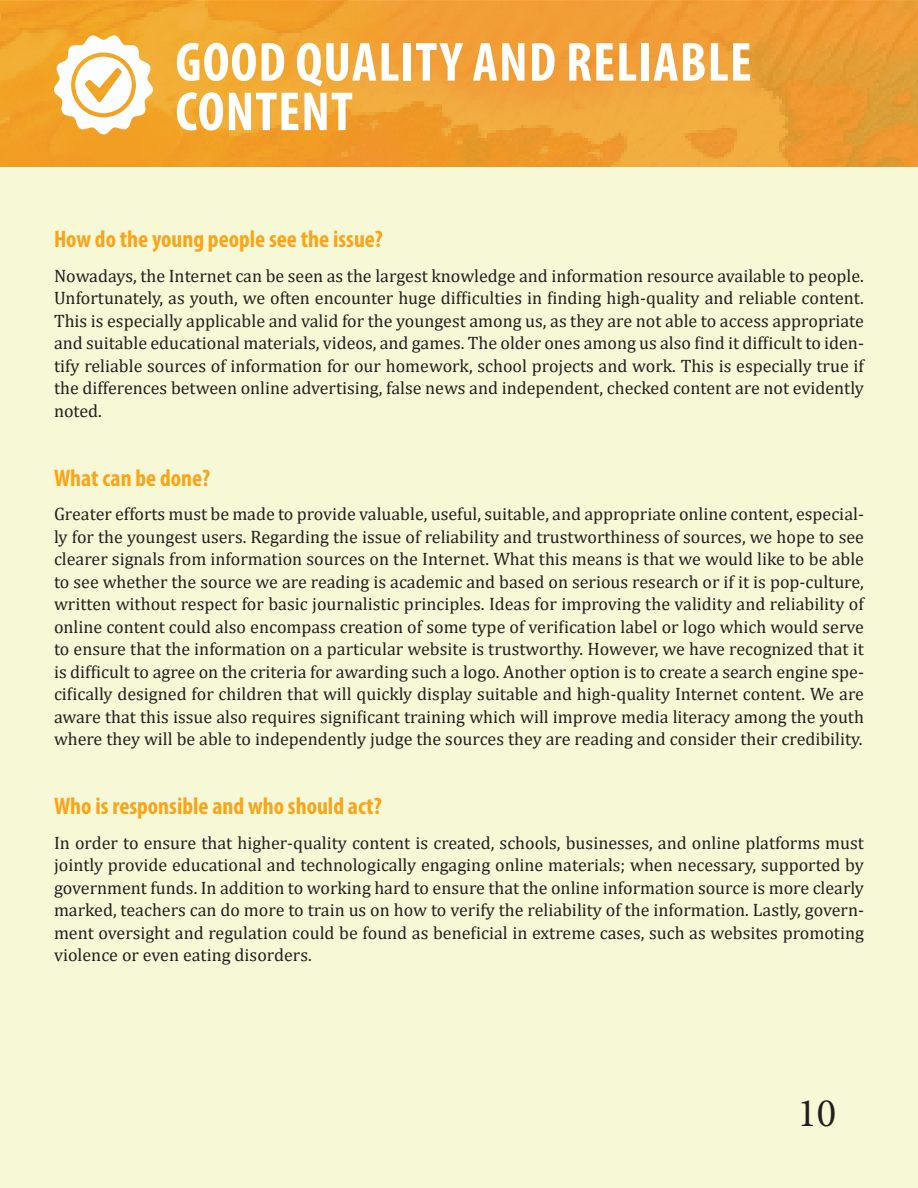
<style>
.page{position:relative;width:918px;height:1188px;background:#fff}
.page>*{position:absolute;margin:0;border:0;box-sizing:border-box;transform-origin:0 0}
.Page_Header_-_Black{font:700 condensed 55.5px/49.5px "Myriad Pro";letter-spacing:.02em;color:#fff}
.t1{font:40.5px "Minion Pro";color:#231f20}
.t2{font:700 condensed 24px "Myriad Pro";color:#f9a51b}
.t3{font:18px/22.5px "Cambria";color:#231f20;text-align:justify}
</style>
<div class="page">
<div style="left:0;top:2px;width:918px;height:1186px;background:#f7f8d2"></div>
<img style="left:0;top:0;width:918px;height:166px">
<svg style="left:53px;top:35px;width:101px;height:100px;background:#f6d7a2"></svg>
<p class="Page_Header_-_Black" style="left:175px;top:36px;width:578px">GOOD QUALITY AND RELIABLE<br>CONTENT</p>
<p class="t2" style="left:54px;top:224px;width:330px">How do the young people see the issue?</p>
<p class="t3" style="left:54px;top:264px;width:812px">Nowadays, the Internet can be seen as the largest knowledge and information resource available to people.<br>Unfortunately, as youth, we often encounter huge difficulties in finding high-quality and reliable content.<br>This is especially applicable and valid for the youngest among us, as they are not able to access appropriate and suitable educational materials, videos, and games. The older ones among us also find it difficult to iden&shy;tify reliable sources of information for our homework, school projects and work. This is especially true if the differences between online advertising, false news and independent, checked content are not evidently noted.</p>
<p class="t2" style="left:54px;top:463px;width:158px">What can be done?</p>
<p class="t3" style="left:54px;top:503px;width:812px">Greater efforts must be made to provide valuable, useful, suitable, and appropriate online content, especial&shy;ly for the youngest users. Regarding the issue of reliability and trustworthiness of sources, we hope to see clearer signals from information sources on the Internet. What this means is that we would like to be able to see whether the source we are reading is academic and based on serious research or if it is pop-culture, written without respect for basic journalistic principles. Ideas for improving the validity and reliability of online content could also encompass creation of some type of verification label or logo which would serve to ensure that the information on a particular website is trustworthy. However, we have recognized that it is difficult to agree on the criteria for awarding such a logo. Another option is to create a search engine spe&shy;cifically designed for children that will quickly display suitable and high-quality Internet content. We are aware that this issue also requires significant training which will improve media literacy among the youth where they will be able to independently judge the sources they are reading and consider their credibility.</p>
<p class="t2" style="left:54px;top:791px;width:329px">Who is responsible and who should act?</p>
<p class="t3" style="left:54px;top:831px;width:812px">In order to ensure that higher-quality content is created, schools, businesses, and online platforms must jointly provide educational and technologically engaging online materials; when necessary, supported by government funds. In addition to working hard to ensure that the online information source is more clearly marked, teachers can do more to train us on how to verify the reliability of the information. Lastly, govern&shy;ment oversight and regulation could be found as beneficial in extreme cases, such as websites promoting violence or even eating disorders.</p>
<p class="t1" style="left:797px;top:1086px;width:40px">10</p>
</div>
